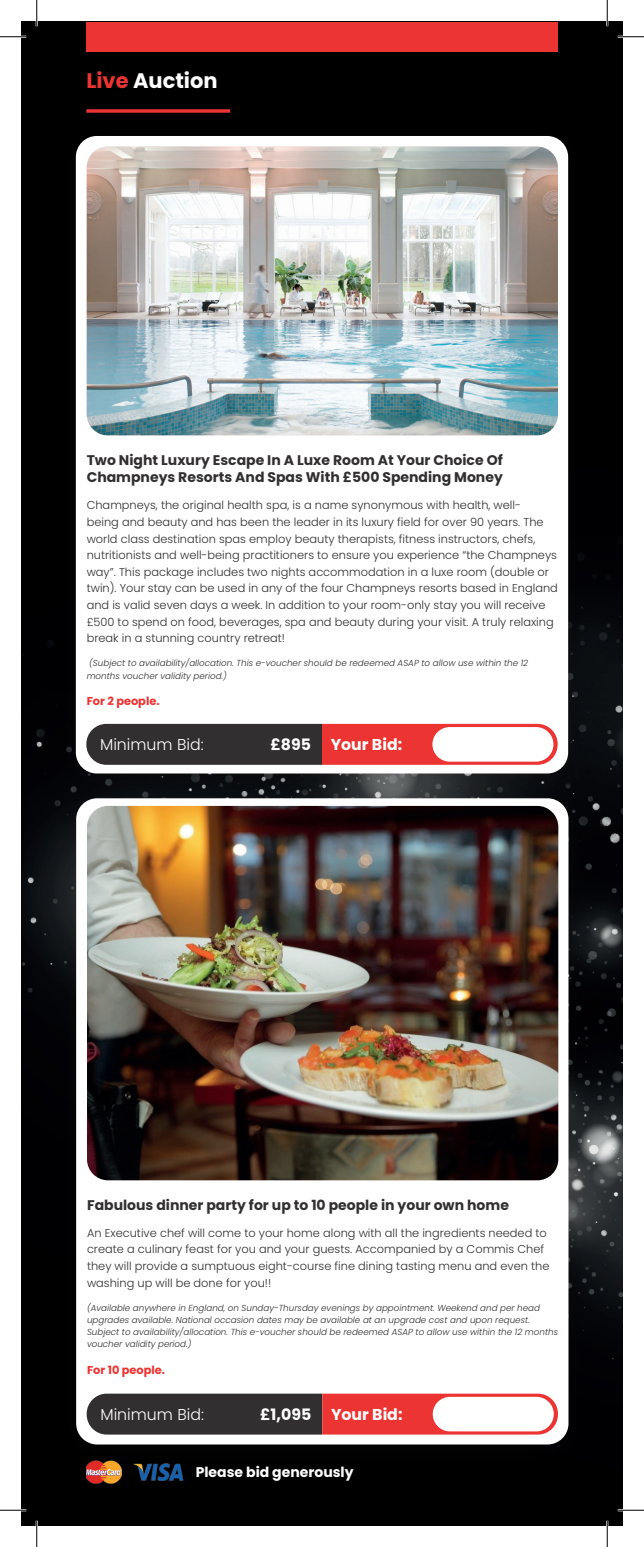
<style>
.page{position:relative;width:644px;height:1547px;background:#fff}
.page>*{position:absolute;margin:0;border:0;box-sizing:border-box;transform-origin:0 0}
.t1{font:700 21px "Poppins";color:#fff}
.t2{font:700 15.75px "Poppins";color:#fff}
.t3{font:300 15.75px "Poppins";color:#fff}
.t4{font:700 14px/17.5px "Poppins";color:#312f30}
.t5{font:700 14px "Poppins";color:#fff}
.t6{font:300 11.38px/16.6px "Poppins";color:#312f30}
.t7{font:700 11.38px "Poppins";color:#ec3432}
.t8{font:italic 300 8.75px/12.2px "Poppins";color:#312f30}
.s1{color:#ec3432}
</style>
<div class="page">
<img style="left:22px;top:22px;width:600px;height:1503px">
<svg style="left:86px;top:109px;width:144px;height:4px"></svg>
<div style="left:54px;top:781px;width:537px;height:690px;background:#231f20;opacity:.15"></div>
<div style="left:76px;top:798px;width:492px;height:646px;background:#fff;border-radius:21px"></div>
<img style="left:87px;top:806px;width:471px;height:374px">
<svg style="left:87px;top:1393px;width:471px;height:41px;background:#7b3a3a"></svg>
<div style="left:433px;top:1397px;width:121px;height:34px;background:#fff;border-radius:17px"></div>
<div style="left:54px;top:119px;width:536px;height:681px;background:#231f20;opacity:.15"></div>
<div style="left:76px;top:136px;width:492px;height:637px;background:#fff;border-radius:21px"></div>
<img style="left:87px;top:147px;width:471px;height:288px">
<svg style="left:86px;top:724px;width:472px;height:41px;background:#793736"></svg>
<div style="left:432px;top:727px;width:121px;height:35px;background:#fff;border-radius:17px"></div>
<img style="left:86px;top:1460px;width:35px;height:23px">
<img style="left:133px;top:1464px;width:50px;height:16px">
<div style="left:86px;top:22px;width:472px;height:30px;background:#ec3432"></div>
<hr style="left:0;top:36px;width:26px;height:2px;background:#fff">
<hr style="left:618px;top:36px;width:26px;height:2px;background:#fff">
<hr style="left:0;top:1509px;width:26px;height:2px;background:#fff">
<hr style="left:618px;top:1509px;width:26px;height:2px;background:#fff">
<hr style="left:36px;top:0;width:2px;height:26px;background:#fff">
<hr style="left:36px;top:1521px;width:2px;height:26px;background:#fff">
<hr style="left:606px;top:0;width:2px;height:26px;background:#fff">
<hr style="left:606px;top:1521px;width:2px;height:26px;background:#fff">
<svg style="left:0;top:36px;width:26px;height:1px"></svg>
<svg style="left:618px;top:36px;width:26px;height:1px"></svg>
<svg style="left:0;top:1510px;width:26px;height:1px"></svg>
<svg style="left:618px;top:1510px;width:26px;height:1px"></svg>
<svg style="left:36px;top:0;width:1px;height:26px"></svg>
<svg style="left:36px;top:1521px;width:1px;height:26px"></svg>
<svg style="left:607px;top:0;width:1px;height:26px"></svg>
<svg style="left:607px;top:1521px;width:1px;height:26px"></svg>
<h1 class="t1" style="left:86px;top:69px;width:133px"><span class="s1">Live</span> Auction</h1>
<p class="t4" style="left:87px;top:451px;width:418px">Two Night Luxury Escape In A Luxe Room At Your Choice Of<br>Champneys Resorts And Spas With £500 Spending Money</p>
<p class="t6" style="left:87px;top:497px;width:473px">Champneys, the original health spa, is a name synonymous with health, well-<br>being and beauty and has been the leader in its luxury field for over 90 years. The world class destination spas employ beauty therapists, fitness instructors, chefs, nutritionists and well-being practitioners to ensure you experience “the Champneys way”. This package includes two nights accommodation in a luxe room (double or twin). Your stay can be used in any of the four Champneys resorts based in England and is valid seven days a week. In addition to your room-only stay you will receive £500 to spend on food, beverages, spa and beauty during your visit. A truly relaxing break in a stunning country retreat!</p>
<p class="t8" style="left:87px;top:657px;width:443px">(Subject to availability/allocation. This e-voucher should be redeemed ASAP to allow use within the 12 months voucher validity period.)</p>
<p class="t7" style="left:87px;top:695px;width:74px">For 2 people.</p>
<h2 class="t3" style="left:100px;top:735px;width:105px">Minimum Bid:</h2>
<h2 class="t2" style="left:270px;top:735px;width:42px">£895</h2>
<h2 class="t2" style="left:331px;top:735px;width:73px">Your Bid:</h2>
<p class="t4" style="left:87px;top:1196px;width:423px">Fabulous dinner party for up to 10 people in your own home</p>
<p class="t6" style="left:87px;top:1224px;width:464px">An Executive chef will come to your home along with all the ingredients needed to create a culinary feast for you and your guests. Accompanied by a Commis Chef they will provide a sumptuous eight-course fine dining tasting menu and even the washing up will be done for you!!</p>
<p class="t8" style="left:87px;top:1301px;width:473px">(Available anywhere in England, on Sunday-Thursday evenings by appointment. Weekend and per head upgrades available. National occasion dates may be available at an upgrade cost and upon request.<br>Subject to availability/allocation. This e-voucher should be redeemed ASAP to allow use within the 12 months voucher validity period.)</p>
<p class="t7" style="left:87px;top:1364px;width:80px">For 10 people.</p>
<h2 class="t3" style="left:100px;top:1405px;width:105px">Minimum Bid:</h2>
<h2 class="t2" style="left:260px;top:1405px;width:53px">£1,095</h2>
<h2 class="t2" style="left:331px;top:1405px;width:73px">Your Bid:</h2>
<p class="t5" style="left:196px;top:1464px;width:159px">Please bid generously</p>
</div>
